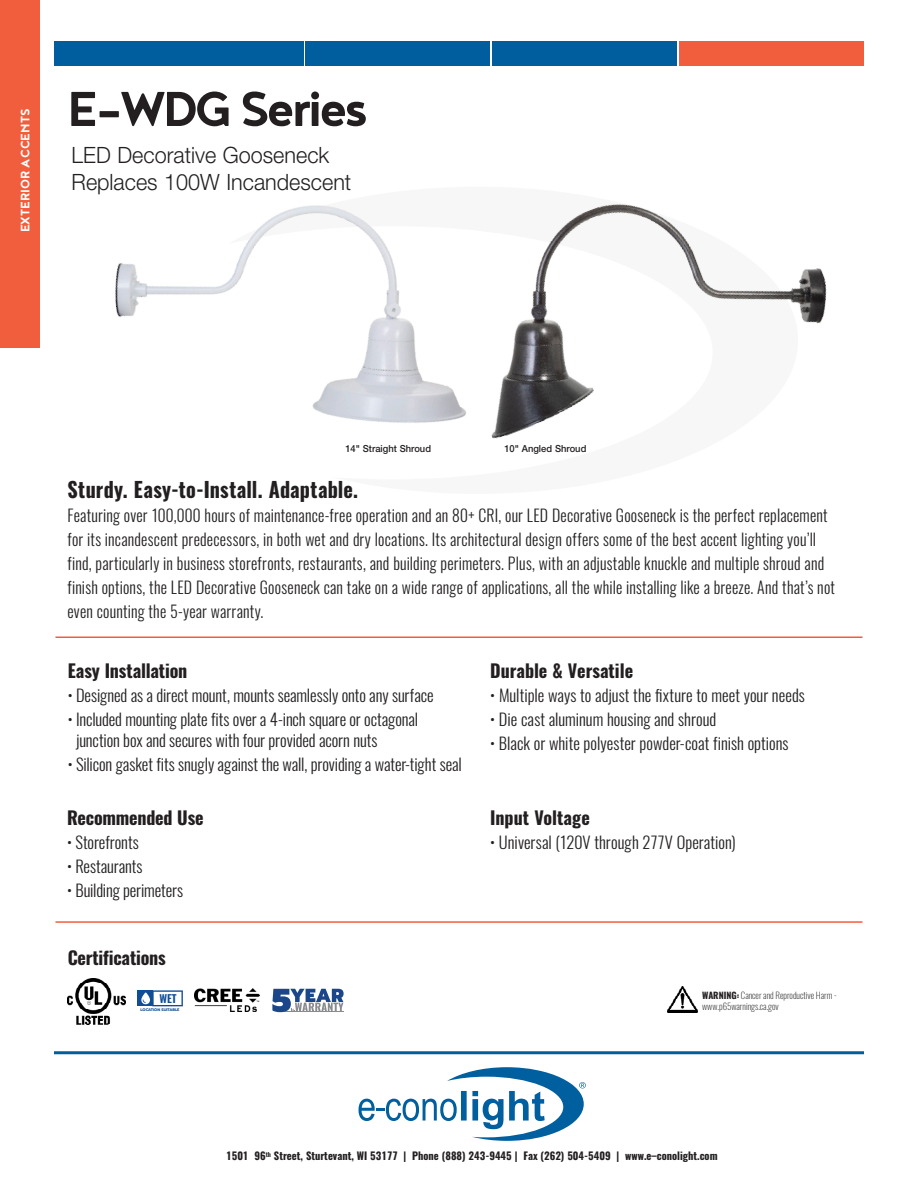
<style>
.page{position:relative;width:918px;height:1188px;background:#fff}
.page>*{position:absolute;margin:0;border:0;box-sizing:border-box;transform-origin:0 0}
.Body_Text{font:700 60px "Noyh";letter-spacing:-.05em;color:#231f20}
.t1{font:300 22.5px "Helvetica Neue LT Std";color:#231f20;scale:.96 1}
.t2{font:700 21px "Oswald";letter-spacing:.015em;color:#231f20;scale:.96 1}
.Body_Text-2{font:700 18px "Oswald";letter-spacing:-.01em;color:#231f20}
.t3{font:300 16.5px/24px "Oswald";letter-spacing:.01em;color:#231f20;scale:.96 1}
.t4{font:300 16.5px/21px "Oswald";letter-spacing:.01em;color:#231f20}
.t5{font:300 16.5px "Oswald";letter-spacing:-.01em;color:#231f20}
.t6{font:700 15px "Noyh";color:#fff}
.t7{font:600 10.95px "Oswald";color:#0f4d97}
.t8{font:700 10.5px "Oswald";color:#231f20}
.t9{font:500 9.75px "Helvetica Neue LT Std";color:#231f20;scale:.96 1}
.t10{font:200 9px/10.8px "Oswald";color:#231f20}
.t11{font:700 3.75px "Prompt";color:#0f4d97;scale:1.05 1}
.s1{font-weight:700}
</style>
<div class="page">
<div style="left:0;top:0;width:40px;height:348px;background:#f15e3d"></div>
<div style="left:54px;top:41px;width:250px;height:25px;background:#005e9e"></div>
<div style="left:306px;top:41px;width:184px;height:25px;background:#005e9e"></div>
<div style="left:493px;top:41px;width:184px;height:25px;background:#005e9e"></div>
<div style="left:680px;top:41px;width:184px;height:25px;background:#f15e3d"></div>
<svg style="left:359px;top:1067px;width:227px;height:74px"></svg>
<hr style="left:54px;top:1051px;width:810px;height:3px;background:#005e9e">
<hr style="left:56px;top:921px;width:806px;height:2px;background:#f15e3d">
<hr style="left:56px;top:637px;width:806px;height:1px;background:#f15e3d">
<img style="left:668px;top:986px;width:29px;height:26px">
<img style="left:68px;top:978px;width:57px;height:47px">
<div style="left:137px;top:990px;width:16px;height:16px;background:#0f4d97"></div>
<svg style="left:141px;top:990px;width:42px;height:16px"></svg>
<img style="left:195px;top:989px;width:64px;height:23px">
<svg style="left:272px;top:989px;width:72px;height:23px"></svg>
<img style="left:527px;top:204px;width:300px;height:224px">
<img style="left:115px;top:205px;width:412px;height:234px">
<p class="t6" style="left:17px;top:232px;width:125px;rotate:-90deg">EXTERIOR ACCENTS</p>
<p class="Body_Text" style="left:67px;top:74px;width:303px">E-WDG Series</p>
<p class="t1" style="left:72px;top:142px;width:270px">LED Decorative Gooseneck</p>
<p class="t1" style="left:72px;top:169px;width:293px">Replaces 100W Incandescent</p>
<p class="t9" style="left:345px;top:443px;width:91px">14" Straight Shroud</p>
<p class="t9" style="left:504px;top:443px;width:87px">10" Angled Shroud</p>
<p class="t2" style="left:68px;top:478px;width:304px">Sturdy. Easy-to-Install. Adaptable.</p>
<p class="t3" style="left:68px;top:501px;width:801px">Featuring over 100,000 hours of maintenance-free operation and an 80+ CRI, our LED Decorative Gooseneck is the perfect replacement for its incandescent predecessors, in both wet and dry locations. Its architectural design offers some of the best accent lighting you’ll find, particularly in business storefronts, restaurants, and building perimeters. Plus, with an adjustable knuckle and multiple shroud and finish options, the LED Decorative Gooseneck can take on a wide range of applications, all the while installing like a breeze. And that’s not even counting the 5-year warranty.</p>
<p class="Body_Text-2" style="left:68px;top:661px;width:121px">Easy Installation</p>
<p class="t4" style="left:68px;top:683px;width:367px">• Designed as a direct mount, mounts seamlessly onto any surface</p>
<p class="t4" style="left:76px;top:707px;width:344px;text-indent:-8px">• Included mounting plate fits over a 4-inch square or octagonal junction box and secures with four provided acorn nuts</p>
<p class="t4" style="left:68px;top:752px;width:396px">• Silicon gasket fits snugly against the wall, providing a water-tight seal</p>
<p class="Body_Text-2" style="left:67px;top:808px;width:138px">Recommended Use</p>
<p class="t4" style="left:67px;top:830px;width:73px">• Storefronts</p>
<p class="t4" style="left:67px;top:854px;width:77px">• Restaurants</p>
<p class="t5" style="left:67px;top:875px;width:117px">• Building perimeters</p>
<p class="Body_Text-2" style="left:68px;top:949px;width:100px">Certifications</p>
<p class="t7" style="left:159px;top:993px;width:19px">WET</p>
<p class="t11" style="left:141px;top:1007px;width:38px">LOCATION SUITABLE</p>
<p class="Body_Text-2" style="left:490px;top:661px;width:144px">Durable &amp; Versatile</p>
<p class="t4" style="left:490px;top:683px;width:316px">• Multiple ways to adjust the fixture to meet your needs</p>
<p class="t4" style="left:490px;top:707px;width:228px">• Die cast aluminum housing and shroud</p>
<p class="t4" style="left:490px;top:731px;width:300px">• Black or white polyester powder-coat finish options</p>
<p class="Body_Text-2" style="left:490px;top:809px;width:101px">Input Voltage</p>
<p class="t4" style="left:490px;top:830px;width:247px">• Universal (120V through 277V Operation)</p>
<p class="t10" style="left:702px;top:989px;width:136px"><span class="s1">WARNING:</span> Cancer and Reproductive Harm - www.p65warnings.ca.gov</p>
<p class="t8" style="left:226px;top:1150px;width:493px">1501 96<sup>th</sup> Street, Sturtevant, WI 53177 | Phone (888) 243-9445 | Fax (262) 504-5409 | www.e–conolight.com</p>
</div>
